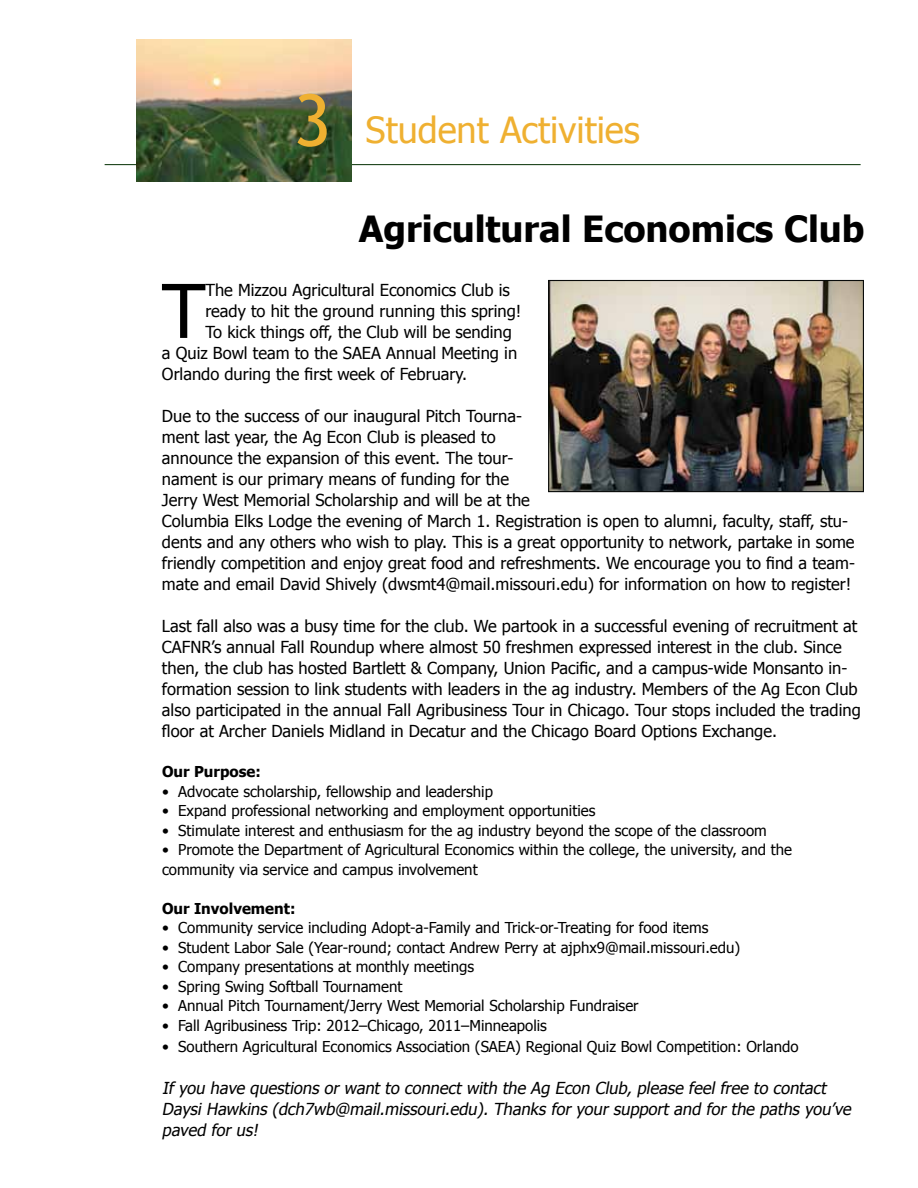
<style>
.page{position:relative;width:918px;height:1188px;background:#fff}
.page>*{position:absolute;margin:0;border:0;box-sizing:border-box;transform-origin:0 0}
.t1{font:74.25px "Tahoma";color:#000}
.t2{font:700 36px "Tahoma";color:#000}
.t3{font:36px "Tahoma";color:#efb031}
.t4{font:16.5px/21px "Tahoma";color:#000}
.t5{font:italic 16.5px/21px "Tahoma";letter-spacing:-.01em;color:#000}
.t6{font:15px/19.5px "Tahoma";color:#000}
.t7{font:700 15px "Tahoma";color:#000}
.s1{font-family:"Trebuchet MS";font-size:72px}
</style>
<div class="page">
<hr style="left:105px;top:164px;width:756px;height:1px;background:#032f02">
<img style="left:136px;top:39px;width:215px;height:142px">
<img style="left:550px;top:282px;width:312px;height:208px">
<div style="left:548px;top:280px;width:316px;height:212px;border:1px solid #090b0a"></div>
<h2 class="t3" style="left:294px;top:105px;width:348px"><span class="s1">3</span> Student Activities</h2>
<h2 class="t2" style="left:359px;top:204px;width:507px">Agricultural Economics Club</h2>
<h1 class="t1" style="left:162px;top:261px;width:45px">T</h1>
<p class="t4" style="left:205px;top:279px;width:306px">The Mizzou Agricultural Economics Club is</p>
<p class="t4" style="left:205px;top:300px;width:318px">ready to hit the ground running this spring!</p>
<p class="t4" style="left:205px;top:321px;width:308px">To kick things off, the Club will be sending</p>
<p class="t4" style="left:162px;top:342px;width:357px">a Quiz Bowl team to the SAEA Annual Meeting in</p>
<p class="t4" style="left:162px;top:363px;width:307px">Orlando during the first week of February.</p>
<p class="t4" style="left:162px;top:405px;width:695px">Due to the success of our inaugural Pitch Tourna-<br>ment last year, the Ag Econ Club is pleased to<br>announce the expansion of this event. The tour-<br>nament is our primary means of funding for the<br>Jerry West Memorial Scholarship and will be at the<br>Columbia Elks Lodge the evening of March 1. Registration is open to alumni, faculty, staff, stu&shy;dents and any others who wish to play. This is a great opportunity to network, partake in some friendly competition and enjoy great food and refreshments. We encourage you to find a team&shy;mate and email David Shively (dwsmt4@mail.missouri.edu) for information on how to register!</p>
<p class="t4" style="left:162px;top:615px;width:700px">Last fall also was a busy time for the club. We partook in a successful evening of recruitment at CAFNR’s annual Fall Roundup where almost 50 freshmen expressed interest in the club. Since then, the club has hosted Bartlett &amp; Company, Union Pacific, and a campus-wide Monsanto in&shy;formation session to link students with leaders in the ag industry. Members of the Ag Econ Club also participated in the annual Fall Agribusiness Tour in Chicago. Tour stops included the trading floor at Archer Daniels Midland in Decatur and the Chicago Board Options Exchange.</p>
<p class="t7" style="left:162px;top:761px;width:100px">Our Purpose:</p>
<p class="t6" style="left:162px;top:781px;width:333px">• Advocate scholarship, fellowship and leadership</p>
<p class="t6" style="left:162px;top:801px;width:435px">• Expand professional networking and employment opportunities</p>
<p class="t6" style="left:162px;top:820px;width:606px">• Stimulate interest and enthusiasm for the ag industry beyond the scope of the classroom</p>
<p class="t6" style="left:162px;top:840px;width:632px">• Promote the Department of Agricultural Economics within the college, the university, and the community via service and campus involvement</p>
<p class="t7" style="left:162px;top:898px;width:135px">Our Involvement:</p>
<p class="t6" style="left:162px;top:918px;width:548px">• Community service including Adopt-a-Family and Trick-or-Treating for food items</p>
<p class="t6" style="left:162px;top:937px;width:580px">• Student Labor Sale (Year-round; contact Andrew Perry at ajphx9@mail.missouri.edu)</p>
<p class="t6" style="left:162px;top:957px;width:314px">• Company presentations at monthly meetings</p>
<p class="t6" style="left:162px;top:976px;width:242px">• Spring Swing Softball Tournament</p>
<p class="t6" style="left:162px;top:996px;width:478px">• Annual Pitch Tournament/Jerry West Memorial Scholarship Fundraiser</p>
<p class="t6" style="left:162px;top:1015px;width:386px">• Fall Agribusiness Trip: 2012–Chicago, 2011–Minneapolis</p>
<p class="t6" style="left:162px;top:1036px;width:638px">• Southern Agricultural Economics Association (SAEA) Regional Quiz Bowl Competition: Orlando</p>
<p class="t5" style="left:162px;top:1077px;width:694px">If you have questions or want to connect with the Ag Econ Club, please feel free to contact<br>Daysi Hawkins (dch7wb@mail.missouri.edu). Thanks for your support and for the paths you’ve paved for us!</p>
</div>
